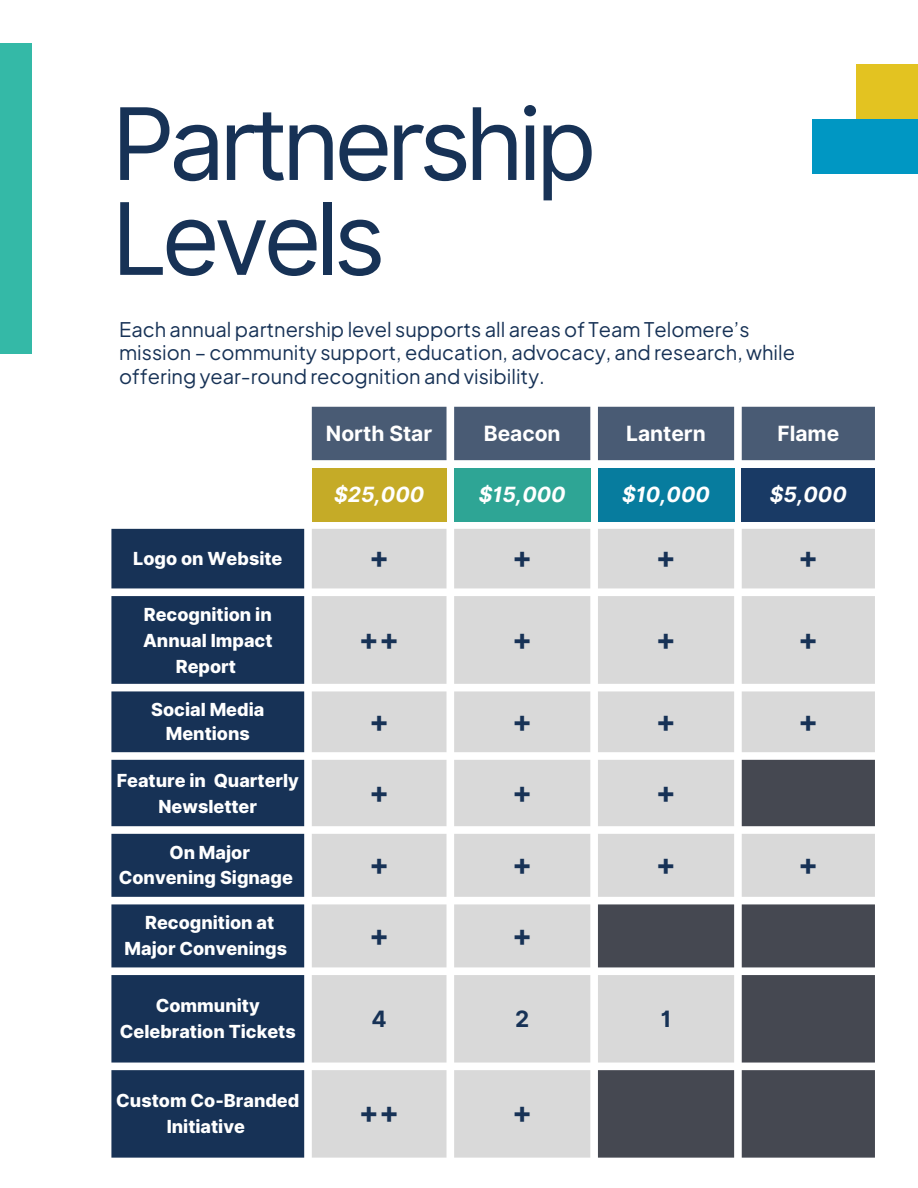
<style>
.page{position:relative;width:918px;height:1188px;background:#fff}
.page>*{position:absolute;margin:0;border:0;box-sizing:border-box;transform-origin:0 0}
.t1{font:99.9px/94.9px "Inter";letter-spacing:-.06em;color:#173256}
.t2{font:700 30px "Inter";color:#173256}
.t3{font:700 22.5px "Inter";color:#173256}
.t4{font:700 21px "Inter";color:#fff}
.t5{font:italic 700 21px "Inter";color:#fff}
.t6{font:19.95px/23.7px "Plus Jakarta Sans";color:#173256}
.t7{font:800 18px/25.8px "Inter";color:#fff;text-align:center}
</style>
<div class="page">
<div style="left:312px;top:407px;width:563px;height:53px;background:#495b74"></div>
<div style="left:312px;top:468px;width:135px;height:53px;background:#c5ab27"></div>
<div style="left:454px;top:468px;width:136px;height:53px;background:#2ea595"></div>
<div style="left:598px;top:468px;width:136px;height:53px;background:#077c9e"></div>
<div style="left:742px;top:468px;width:133px;height:53px;background:#193a65"></div>
<svg style="left:111px;top:529px;width:193px;height:629px;background:#2b4364"></svg>
<svg style="left:312px;top:529px;width:563px;height:629px;background:#dedede"></svg>
<svg style="left:598px;top:760px;width:277px;height:398px;background:#8a8c91"></svg>
<div style="left:0;top:43px;width:32px;height:310px;background:#34b9a7"></div>
<div style="left:856px;top:64px;width:62px;height:55px;background:#e3c321"></div>
<div style="left:812px;top:119px;width:106px;height:55px;background:#0097c3"></div>
<p class="t1" style="left:111px;top:96px;width:487px">Partnership<br>Levels</p>
<p class="t6" style="left:119px;top:317px;width:677px">Each annual partnership level supports all areas of Team Telomere’s mission – community support, education, advocacy, and research, while offering year-round recognition and visibility.</p>
<h1 class="t4" style="left:326px;top:420px;width:108px">North Star</h1>
<p class="t4" style="left:484px;top:420px;width:78px">Beacon</p>
<p class="t4" style="left:626px;top:420px;width:81px">Lantern</p>
<p class="t4" style="left:777px;top:420px;width:63px">Flame</p>
<p class="t5" style="left:334px;top:481px;width:92px">$25,000</p>
<p class="t5" style="left:479px;top:481px;width:88px">$15,000</p>
<p class="t5" style="left:622px;top:481px;width:89px">$10,000</p>
<p class="t5" style="left:770px;top:481px;width:78px">$5,000</p>
<p class="t7" style="left:133px;top:545px;width:151px">Logo on Website</p>
<p class="t2" style="left:369px;top:539px;width:22px">+</p>
<p class="t2" style="left:512px;top:539px;width:22px">+</p>
<p class="t2" style="left:656px;top:539px;width:22px">+</p>
<p class="t2" style="left:798px;top:539px;width:22px">+</p>
<p class="t7" style="left:143px;top:601px;width:131px">Recognition in<br>Annual Impact<br>Report</p>
<p class="t2" style="left:359px;top:621px;width:42px">++</p>
<p class="t2" style="left:512px;top:621px;width:22px">+</p>
<p class="t2" style="left:656px;top:621px;width:22px">+</p>
<p class="t2" style="left:798px;top:621px;width:22px">+</p>
<p class="t7" style="left:151px;top:698px;width:115px;line-height:23.7px">Social Media<br>Mentions</p>
<p class="t7" style="left:117px;top:767px;width:184px">Feature in Quarterly<br>Newsletter</p>
<p class="t7" style="left:119px;top:839px;width:176px">On Major<br>Convening Signage</p>
<p class="t7" style="left:125px;top:910px;width:164px">Recognition at<br>Major Convenings</p>
<p class="t7" style="left:120px;top:993px;width:177px">Community<br>Celebration Tickets</p>
<p class="t7" style="left:116px;top:1088px;width:184px">Custom Co-Branded<br>Initiative</p>
<p class="t2" style="left:369px;top:703px;width:22px">+</p>
<p class="t2" style="left:512px;top:703px;width:22px">+</p>
<p class="t2" style="left:656px;top:703px;width:22px">+</p>
<p class="t2" style="left:798px;top:703px;width:22px">+</p>
<p class="t2" style="left:369px;top:774px;width:22px">+</p>
<p class="t2" style="left:512px;top:774px;width:22px">+</p>
<p class="t2" style="left:656px;top:774px;width:22px">+</p>
<p class="t2" style="left:369px;top:847px;width:22px">+</p>
<p class="t2" style="left:512px;top:847px;width:22px">+</p>
<p class="t2" style="left:656px;top:847px;width:22px">+</p>
<p class="t2" style="left:798px;top:847px;width:22px">+</p>
<p class="t2" style="left:369px;top:917px;width:22px">+</p>
<p class="t2" style="left:512px;top:917px;width:22px">+</p>
<p class="t3" style="left:372px;top:1005px;width:17px">4</p>
<p class="t3" style="left:515px;top:1005px;width:16px">2</p>
<p class="t3" style="left:661px;top:1005px;width:12px">1</p>
<p class="t2" style="left:359px;top:1094px;width:42px">++</p>
<p class="t2" style="left:512px;top:1094px;width:22px">+</p>
</div>
